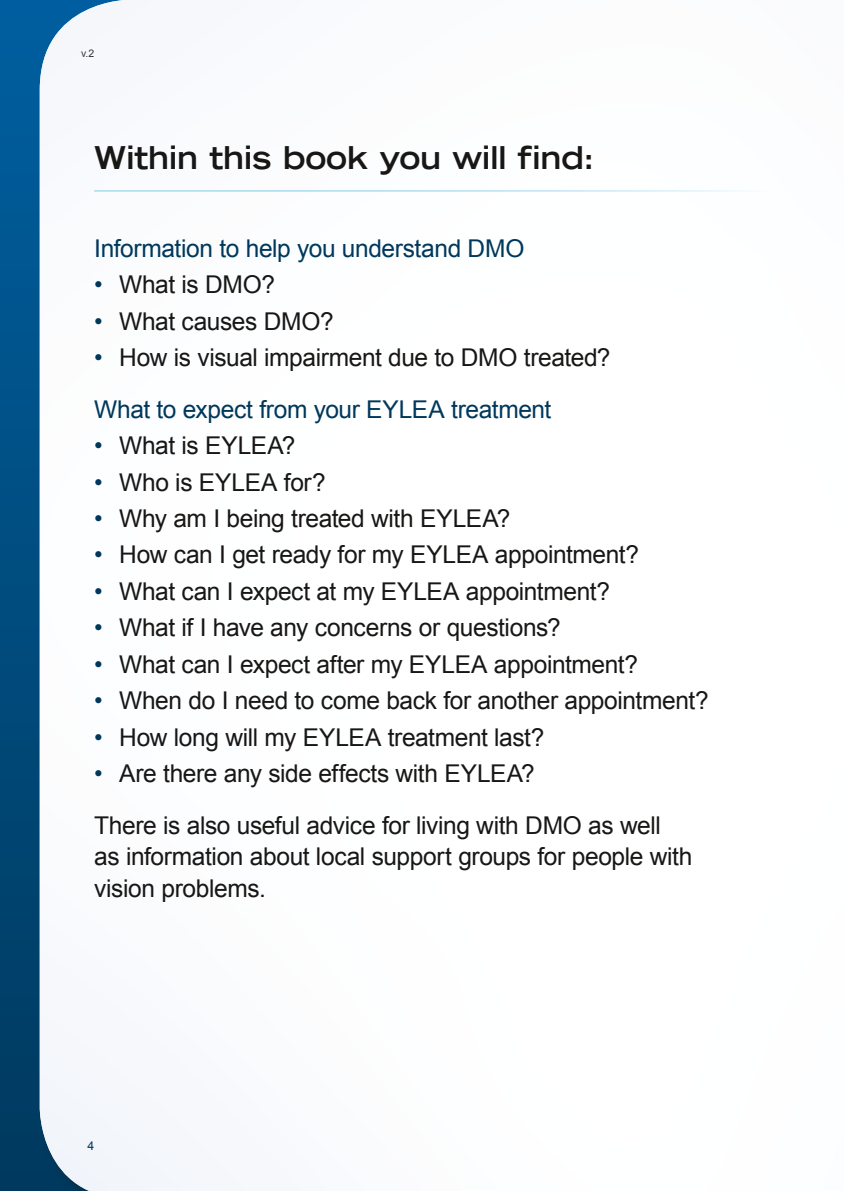
<style>
.page{position:relative;width:844px;height:1191px;background:#fff}
.page>*{position:absolute;margin:0;border:0;box-sizing:border-box;transform-origin:0 0}
._1__Headline{font:700 expanded 31.5px "Trade Gothic LT Std";letter-spacing:-.01em;color:#181716}
._2__Body{font:24.5px/31.5px "Arial";letter-spacing:-.015em;color:#181716}
._5__Blue_subhead{font:24.5px "Arial";letter-spacing:-.015em;color:#00385c}
.t1{font:12.25px "Arial";color:#00385c}
.t2{font:10.5px "Arial";color:#3a3a39}
.s1{color:#00385c}
</style>
<div class="page">
<div style="left:0;top:0;width:843px;height:1191px;background:linear-gradient(to bottom,#005fa0,#00395e)"></div>
<img style="left:40px;top:0;width:803px;height:1191px">
<hr style="left:94px;top:190px;width:680px;height:2px;background:#fff">
<p class="t2" style="left:81px;top:47px;width:15px">v.2</p>
<p class="_1__Headline" style="left:94px;top:137px;width:501px">Within this book you will find:</p>
<p class="_5__Blue_subhead" style="left:94px;top:232px;width:431px">Information to help you understand DMO</p>
<p class="_2__Body" style="left:94px;top:269px;width:182px"><span class="s1">•</span> What is DMO?</p>
<p class="_2__Body" style="left:94px;top:306px;width:241px"><span class="s1">•</span> What causes DMO?</p>
<p class="_2__Body" style="left:94px;top:342px;width:517px"><span class="s1">•</span> How is visual impairment due to DMO treated?</p>
<p class="_5__Blue_subhead" style="left:94px;top:393px;width:458px">What to expect from your EYLEA treatment</p>
<p class="_2__Body" style="left:94px;top:430px;width:203px"><span class="s1">•</span> What is EYLEA?</p>
<p class="_2__Body" style="left:94px;top:466px;width:233px"><span class="s1">•</span> Who is EYLEA for?</p>
<p class="_2__Body" style="left:94px;top:503px;width:417px"><span class="s1">•</span> Why am I being treated with EYLEA?</p>
<p class="_2__Body" style="left:94px;top:539px;width:546px"><span class="s1">•</span> How can I get ready for my EYLEA appointment?</p>
<p class="_2__Body" style="left:94px;top:576px;width:517px"><span class="s1">•</span> What can I expect at my EYLEA appointment?</p>
<p class="_2__Body" style="left:94px;top:612px;width:468px"><span class="s1">•</span> What if I have any concerns or questions?</p>
<p class="_2__Body" style="left:94px;top:649px;width:545px"><span class="s1">•</span> What can I expect after my EYLEA appointment?</p>
<p class="_2__Body" style="left:94px;top:685px;width:615px"><span class="s1">•</span> When do I need to come back for another appointment?</p>
<p class="_2__Body" style="left:94px;top:721px;width:451px"><span class="s1">•</span> How long will my EYLEA treatment last?</p>
<p class="_2__Body" style="left:94px;top:758px;width:442px"><span class="s1">•</span> Are there any side effects with EYLEA?</p>
<p class="_2__Body" style="left:94px;top:809px;width:599px">There is also useful advice for living with DMO as well<br>as information about local support groups for people with vision problems.</p>
<p class="t1" style="left:87px;top:1138px;width:8px">4</p>
</div>
